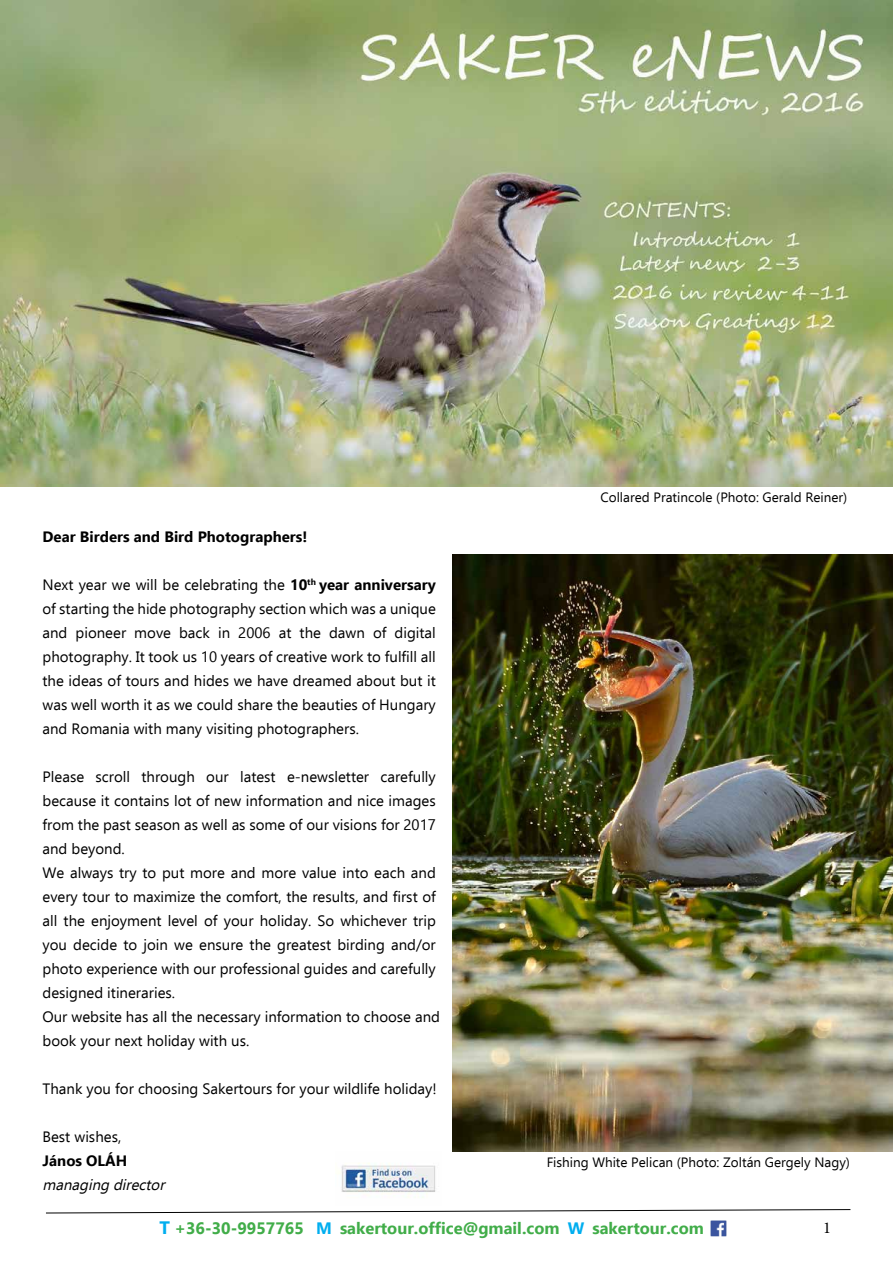
<style>
.page{position:relative;width:893px;height:1263px;background:#fff}
.page>*{position:absolute;margin:0;border:0;box-sizing:border-box;transform-origin:0 0}
.t1{font:700 16.5px "Ebrima";color:#41ad49}
.t2{font:16.5px "Minion Pro";color:#000}
.t3{font:15px/24px "Ebrima";color:#000;text-align:justify}
.t4{font:700 15px "Ebrima";color:#000}
.t5{font:italic 15px "Ebrima";color:#000}
.t6{font:13.5px "Ebrima";color:#000}
.s1{font-weight:700}
.s2{font-size:18px;color:#00aeef}
.s3{color:#00aeef}
</style>
<div class="page">
<svg style="left:46px;top:1209px;width:805px;height:4px"></svg>
<img style="left:0;top:0;width:893px;height:487px">
<img style="left:453px;top:555px;width:440px;height:596px">
<img style="left:710px;top:1221px;width:16px;height:15px">
<img style="left:338px;top:1163px;width:98px;height:35px">
<p class="t6" style="left:600px;top:487px;width:248px">Collared Pratincole (Photo: Gerald Reiner)</p>
<p class="t4" style="left:43px;top:525px;width:266px">Dear Birders and Bird Photographers!</p>
<p class="t3" style="left:43px;top:572px;width:395px">Next year we will be celebrating the <span class="s1">10</span><sup>th</sup> <span class="s1">year anniversary </span>of starting the hide photography section which was a unique and pioneer move back in 2006 at the dawn of digital photography. It took us 10 years of creative work to fulfill all the ideas of tours and hides we have dreamed about but it was well worth it as we could share the beauties of Hungary and Romania with many visiting photographers.</p>
<p class="t3" style="left:43px;top:764px;width:399px;text-align:left">Please scroll through our latest e-newsletter carefully because it contains lot of new information and nice images from the past season as well as some of our visions for 2017 and beyond.<br>We always try to put more and more value into each and every tour to maximize the comfort, the results, and first of all the enjoyment level of your holiday. So whichever trip you decide to join we ensure the greatest birding and/or photo experience with our professional guides and carefully designed itineraries.<br>Our website has all the necessary information to choose and book your next holiday with us.</p>
<p class="t3" style="left:43px;top:1076px;width:396px">Thank you for choosing Sakertours for your wildlife holiday!</p>
<p class="t3" style="left:43px;top:1124px;width:80px">Best wishes,</p>
<p class="t4" style="left:43px;top:1149px;width:86px">János OLÁH</p>
<p class="t5" style="left:43px;top:1174px;width:128px">managing director</p>
<p class="t1" style="left:159px;top:1216px;width:546px"><span class="s2">T</span> +36-30-9957765 <span class="s3">M</span> sakertour.office@gmail.com <span class="s3">W</span> sakertour.com</p>
<p class="t6" style="left:547px;top:1152px;width:305px">Fishing White Pelican (Photo: Zoltán Gergely Nagy)</p>
<p class="t2" style="left:823px;top:1217px;width:9px">1</p>
</div>
